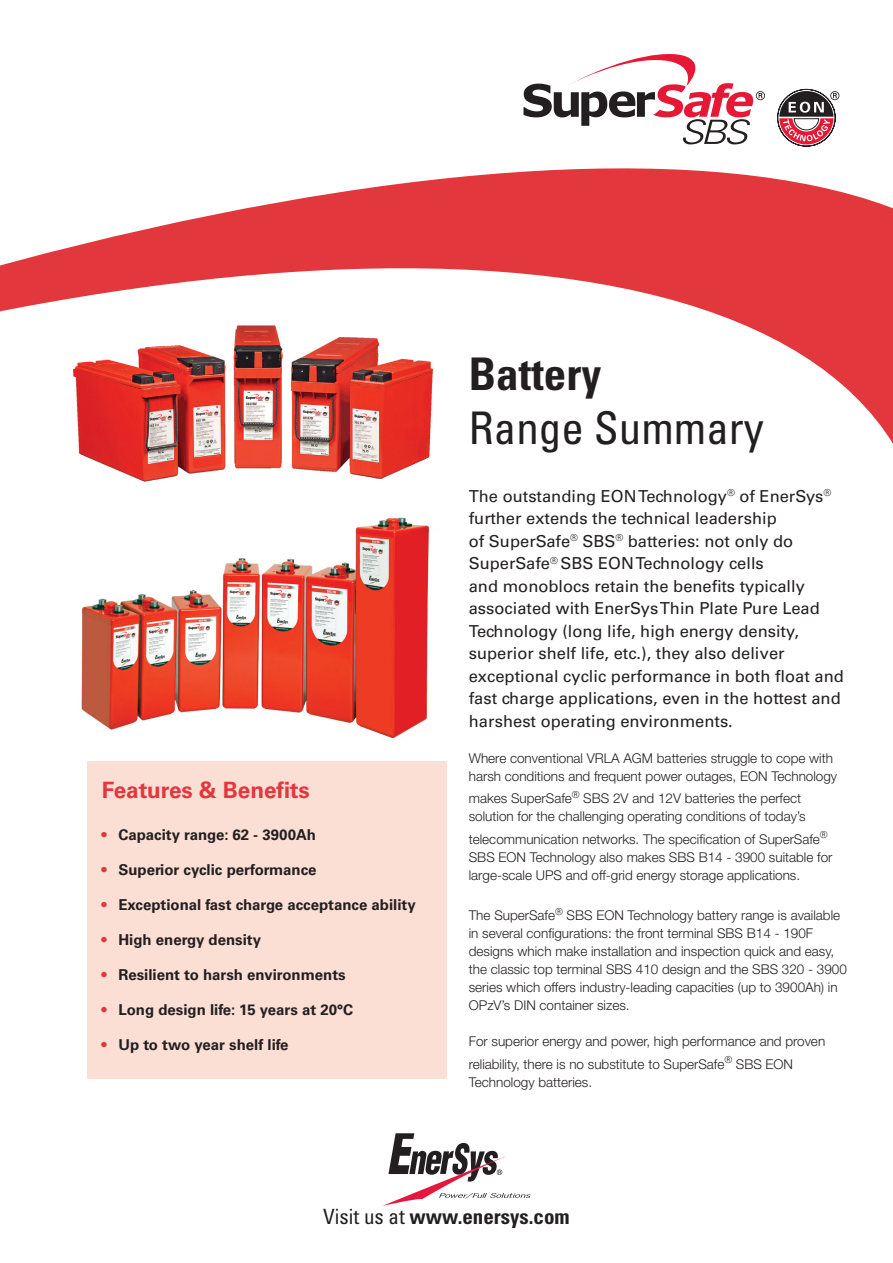
<style>
.page{position:relative;width:893px;height:1263px;background:#fff}
.page>*{position:absolute;margin:0;border:0;box-sizing:border-box;transform-origin:0 0}
.t1{font:condensed 45px "Univers LT Std";color:#231f20}
.t2{font:700 condensed 45px "Univers LT Std";color:#231f20}
.t3{font:700 22.5px "Univers LT Std";color:#e1373d}
.t4{font:700 condensed 21px "Univers LT Std";color:#231f20}
.t5{font:16.5px/22.5px "Univers LT Std";color:#231f20}
.t6{font:700 15px "Univers LT Std";color:#231f20}
.t7{font:300 13.5px/18px "Helvetica Neue LT Std";color:#231f20}
.s1{color:#e1373d}
.s2{font-weight:400}
</style>
<div class="page">
<div style="left:87px;top:761px;width:359px;height:318px;background:#fbded4"></div>
<svg style="left:0;top:88px;width:893px;height:356px"></svg>
<svg style="left:383px;top:1133px;width:148px;height:73px"></svg>
<img style="left:81px;top:517px;width:349px;height:222px">
<img style="left:47px;top:310px;width:394px;height:172px">
<svg style="left:777px;top:89px;width:62px;height:58px"></svg>
<svg style="left:523px;top:54px;width:242px;height:90px"></svg>
<p class="t3" style="left:102px;top:777px;width:210px">Features &amp; Benefits</p>
<p class="t6" style="left:101px;top:826px;width:216px"><span class="s1">•</span> Capacity range: 62 - 3900Ah</p>
<p class="t6" style="left:101px;top:861px;width:217px"><span class="s1">•</span> Superior cyclic performance</p>
<p class="t6" style="left:101px;top:896px;width:316px"><span class="s1">•</span> Exceptional fast charge acceptance ability</p>
<p class="t6" style="left:101px;top:931px;width:161px"><span class="s1">•</span> High energy density</p>
<p class="t6" style="left:101px;top:966px;width:246px"><span class="s1">•</span> Resilient to harsh environments</p>
<p class="t6" style="left:101px;top:1001px;width:253px"><span class="s1">•</span> Long design life: 15 years at 20°C</p>
<p class="t6" style="left:101px;top:1035px;width:189px"><span class="s1">•</span> Up to two year shelf life</p>
<p class="t2" style="left:469px;top:346px;width:134px">Battery</p>
<p class="t1" style="left:469px;top:399px;width:296px">Range Summary</p>
<p class="t5" style="left:469px;top:485px;width:376px">The outstanding EON Technology<sup>®</sup> of EnerSys<sup>® </sup>further extends the technical leadership<br>of SuperSafe<sup>®</sup> SBS<sup>®</sup> batteries: not only do SuperSafe<sup>®</sup> SBS EON Technology cells<br>and monoblocs retain the benefits typically associated with EnerSys Thin Plate Pure Lead Technology (long life, high energy density, superior shelf life, etc.), they also deliver exceptional cyclic performance in both float and fast charge applications, even in the hottest and harshest operating environments.</p>
<p class="t7" style="left:469px;top:749px;width:370px">Where conventional VRLA AGM batteries struggle to cope with harsh conditions and frequent power outages, EON Technology</p>
<p class="t7" style="left:469px;top:789px;width:338px">makes SuperSafe<sup>®</sup> SBS 2V and 12V batteries the perfect solution for the challenging operating conditions of today’s</p>
<p class="t7" style="left:469px;top:830px;width:360px">telecommunication networks. The specification of SuperSafe<sup>®</sup></p>
<p class="t7" style="left:469px;top:848px;width:365px">SBS EON Technology also makes SBS B14 - 3900 suitable for</p>
<p class="t7" style="left:469px;top:866px;width:333px">large-scale UPS and off-grid energy storage applications.</p>
<p class="t7" style="left:469px;top:906px;width:380px">The SuperSafe<sup>®</sup> SBS EON Technology battery range is available in several configurations: the front terminal SBS B14 - 190F designs which make installation and inspection quick and easy, the classic top terminal SBS 410 design and the SBS 320 - 3900 series which offers industry-leading capacities (up to 3900Ah) in OPzV’s DIN container sizes.</p>
<p class="t7" style="left:469px;top:1030px;width:358px;line-height:22.5px">For superior energy and power, high performance and proven reliability, there is no substitute to SuperSafe<sup>®</sup> SBS EON</p>
<p class="t7" style="left:469px;top:1073px;width:125px">Technology batteries.</p>
<p class="t4" style="left:323px;top:1204px;width:248px"><span class="s2">Visit us at</span> www.enersys.com</p>
</div>
